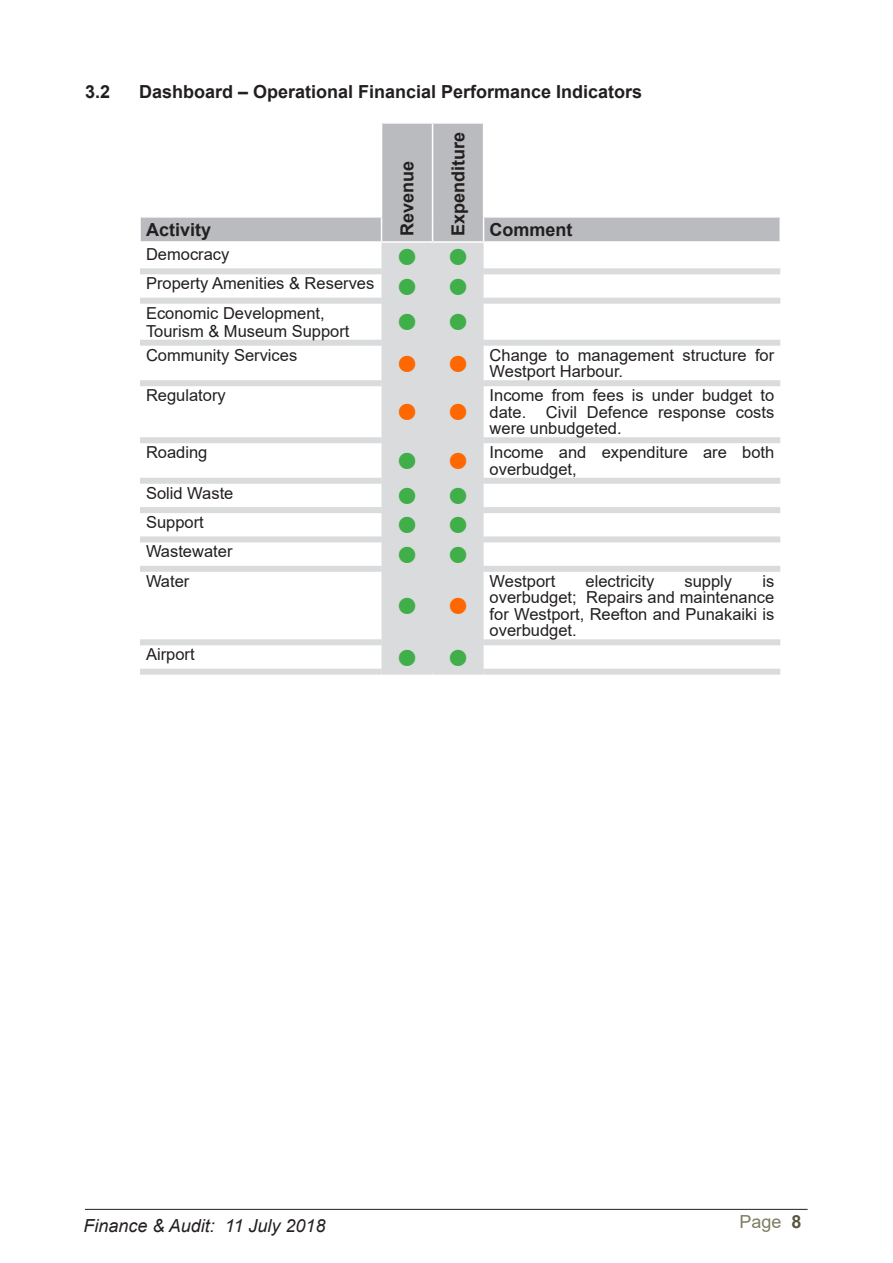
<style>
.page{position:relative;width:893px;height:1263px;background:#fff}
.page>*{position:absolute;margin:0;border:0;box-sizing:border-box;transform-origin:0 0}
.Arial_-_12_BOLD{font:700 18px "Arial";color:#231f20}
.Arial_-_12{font:700 18px "Arial";color:#231f20}
.t1{font:italic 18px "Arial";color:#231f20}
.t2{font:18px "Arial";color:#807d62}
.Arial_-_11{font:16.5px/16.5px "Arial";color:#231f20}
.Arial_-_12-2{font:16.5px/18px "Arial";color:#231f20}
.s1{font-weight:700;color:#585641}
</style>
<div class="page">
<hr style="left:85px;top:1209px;width:723px;height:1px;background:#231f20">
<svg style="left:141px;top:124px;width:638px;height:117px"></svg>
<div style="left:140px;top:268px;width:242px;height:6px;background:#dadbdd"></div>
<div style="left:484px;top:268px;width:296px;height:6px;background:#dadbdd"></div>
<div style="left:140px;top:298px;width:242px;height:6px;background:#dadbdd"></div>
<div style="left:484px;top:298px;width:296px;height:6px;background:#dadbdd"></div>
<div style="left:140px;top:340px;width:242px;height:6px;background:#dadbdd"></div>
<div style="left:484px;top:340px;width:296px;height:6px;background:#dadbdd"></div>
<div style="left:140px;top:380px;width:242px;height:6px;background:#dadbdd"></div>
<div style="left:484px;top:380px;width:296px;height:6px;background:#dadbdd"></div>
<div style="left:140px;top:437px;width:242px;height:6px;background:#dadbdd"></div>
<div style="left:484px;top:437px;width:296px;height:6px;background:#dadbdd"></div>
<div style="left:140px;top:478px;width:242px;height:6px;background:#dadbdd"></div>
<div style="left:484px;top:478px;width:296px;height:6px;background:#dadbdd"></div>
<div style="left:140px;top:507px;width:242px;height:6px;background:#dadbdd"></div>
<div style="left:484px;top:507px;width:296px;height:6px;background:#dadbdd"></div>
<div style="left:140px;top:536px;width:242px;height:6px;background:#dadbdd"></div>
<div style="left:484px;top:536px;width:296px;height:6px;background:#dadbdd"></div>
<div style="left:140px;top:566px;width:242px;height:6px;background:#dadbdd"></div>
<div style="left:484px;top:566px;width:296px;height:6px;background:#dadbdd"></div>
<div style="left:140px;top:639px;width:242px;height:6px;background:#dadbdd"></div>
<div style="left:484px;top:639px;width:296px;height:6px;background:#dadbdd"></div>
<div style="left:140px;top:669px;width:242px;height:6px;background:#dadbdd"></div>
<div style="left:382px;top:669px;width:51px;height:6px;background:#dadbdd"></div>
<div style="left:433px;top:669px;width:51px;height:6px;background:#dadbdd"></div>
<div style="left:484px;top:669px;width:296px;height:6px;background:#dadbdd"></div>
<hr style="left:381px;top:124px;width:1px;height:92px;background:#fff">
<hr style="left:432px;top:124px;width:1px;height:93px;background:#fff">
<hr style="left:483px;top:124px;width:1px;height:92px;background:#fff">
<hr style="left:139px;top:216px;width:243px;height:2px;background:#fff">
<hr style="left:483px;top:216px;width:298px;height:2px;background:#fff">
<svg style="left:381px;top:217px;width:103px;height:452px;background:#d8d9db"></svg>
<p class="Arial_-_12_BOLD" style="left:85px;top:79px;width:27px">3.2</p>
<p class="Arial_-_12_BOLD" style="left:139px;top:79px;width:505px">Dashboard – Operational Financial Performance Indicators</p>
<p class="Arial_-_12" style="left:146px;top:217px;width:67px">Activity</p>
<p class="Arial_-_12" style="left:395px;top:236px;width:77px;rotate:-90deg">Revenue</p>
<p class="Arial_-_12" style="left:446px;top:236px;width:106px;rotate:-90deg">Expenditure</p>
<p class="Arial_-_12" style="left:490px;top:217px;width:84px">Comment</p>
<p class="Arial_-_12-2" style="left:146px;top:245px;width:85px">Democracy</p>
<p class="Arial_-_12-2" style="left:146px;top:274px;width:230px">Property Amenities &amp; Reserves</p>
<p class="Arial_-_12-2" style="left:146px;top:304px;width:205px">Economic Development,<br>Tourism &amp; Museum Support</p>
<p class="Arial_-_12-2" style="left:146px;top:346px;width:153px">Community Services</p>
<p class="Arial_-_11" style="left:490px;top:347px;width:286px">Change to management structure for<br>Westport Harbour.</p>
<p class="Arial_-_12-2" style="left:146px;top:386px;width:81px">Regulatory</p>
<p class="Arial_-_11" style="left:490px;top:387px;width:286px;text-align:justify">Income from fees is under budget to date. Civil Defence response costs were unbudgeted.</p>
<p class="Arial_-_12-2" style="left:146px;top:443px;width:63px">Roading</p>
<p class="Arial_-_11" style="left:490px;top:444px;width:286px">Income and expenditure are both overbudget,</p>
<p class="Arial_-_12-2" style="left:146px;top:484px;width:89px">Solid Waste</p>
<p class="Arial_-_12-2" style="left:146px;top:513px;width:59px">Support</p>
<p class="Arial_-_12-2" style="left:146px;top:543px;width:88px">Wastewater</p>
<p class="Arial_-_12-2" style="left:146px;top:572px;width:45px">Water</p>
<p class="Arial_-_11" style="left:490px;top:573px;width:67px">Westport</p>
<p class="Arial_-_11" style="left:585px;top:573px;width:70px">electricity</p>
<p class="Arial_-_11" style="left:684px;top:573px;width:49px">supply</p>
<p class="Arial_-_11" style="left:490px;top:573px;width:286px;text-align:justify;text-indent:273px">is overbudget; Repairs and maintenance for Westport, Reefton and Punakaiki is overbudget.</p>
<p class="Arial_-_12-2" style="left:146px;top:645px;width:50px">Airport</p>
<p class="t1" style="left:83px;top:1214px;width:244px">Finance &amp; Audit: 11 July 2018</p>
<p class="t2" style="left:740px;top:1210px;width:64px">Page <span class="s1">8</span></p>
</div>
